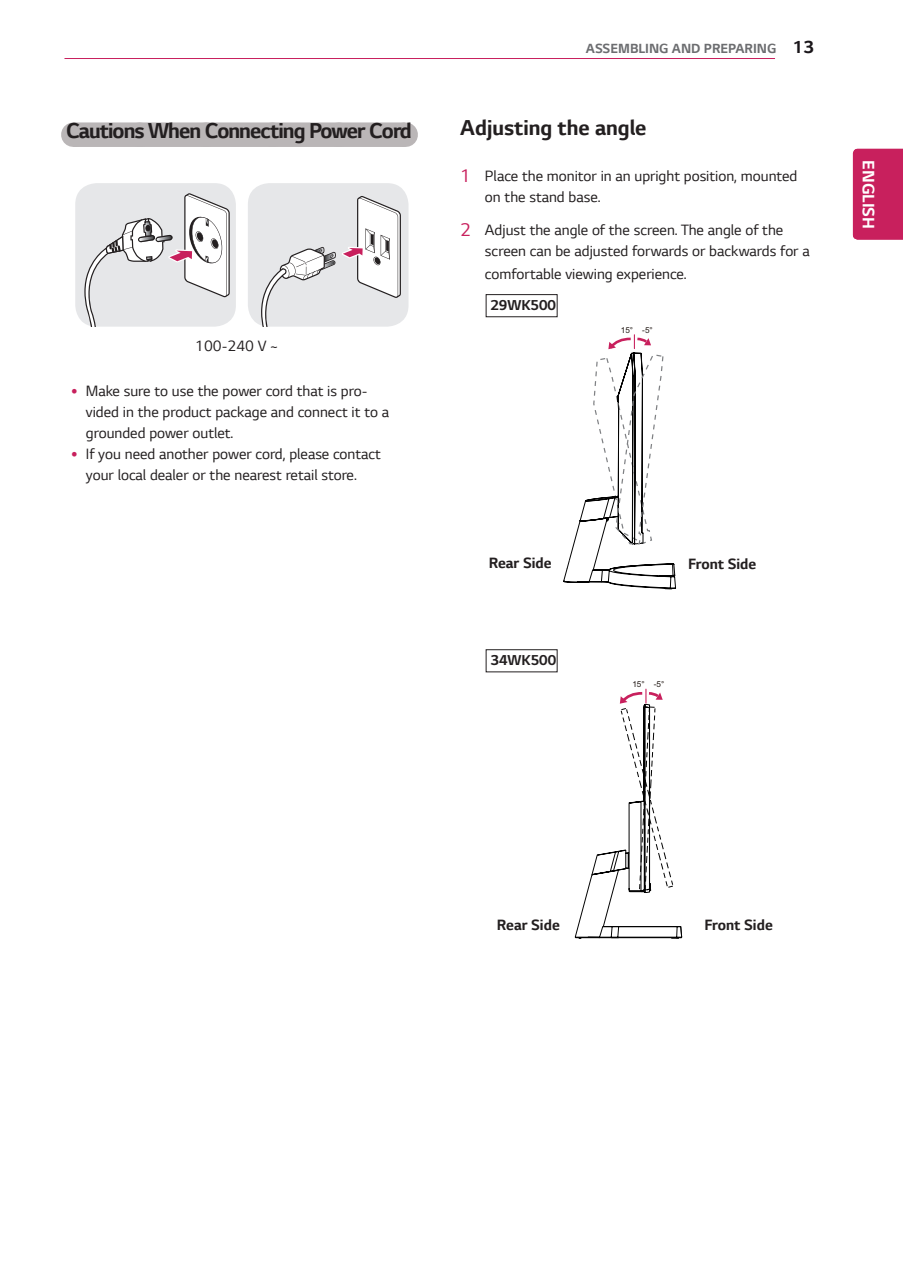
<style>
.page{position:relative;width:903px;height:1275px;background:#fff}
.page>*{position:absolute;margin:0;border:0;box-sizing:border-box;transform-origin:0 0}
.Title-3{font:700 22.75px "LG Smart";letter-spacing:-.04em;color:#231f20}
.Title-2{font:700 22.75px "LG Smart";color:#231f20}
.t1{font:700 21px "LG Smart";color:#fff}
.t2{font:700 18.38px "LG Smart";color:#1a161a}
.t3{font:700 17.5px "LG Smart";color:#fff}
.Body-Bullet{font:15.75px/21px "LG Smart";color:#231f20}
._1-Body{font:15.75px/21px "LG Smart";color:#231f20}
.Body{font:700 15.75px "LG Smart";color:#231f20}
.Body-2{font:15.75px "LG Smart";color:#231f20}
.t4{font:700 15.05px "LG Smart";color:#231f20}
.t5{font:700 14px "LG Smart";color:#6c6d70}
.t6{font:8.22px "Arial";color:#211814}
.s1{font-size:19.25px;color:#c8205d}
</style>
<div class="page">
<hr style="left:64px;top:58px;width:711px;height:1px;background:#c8205d">
<div style="left:853px;top:149px;width:50px;height:91px;background:#c8205d"></div>
<div style="left:73px;top:122px;width:332px;height:25px;background:#bab6b7"></div>
<svg style="left:140px;top:122px;width:232px;height:1px"></svg>
<svg style="left:405px;top:122px;width:1px;height:25px"></svg>
<div style="left:75px;top:183px;width:161px;height:144px;background:#e6e7e9;border-radius:21px"></div>
<svg style="left:75px;top:193px;width:155px;height:134px"></svg>
<div style="left:248px;top:183px;width:160px;height:144px;background:#e6e7e9;border-radius:21px"></div>
<svg style="left:342px;top:196px;width:59px;height:102px"></svg>
<svg style="left:248px;top:247px;width:88px;height:80px"></svg>
<div style="left:486px;top:649px;width:71px;height:23px;border:1px solid #231f20"></div>
<div style="left:486px;top:294px;width:71px;height:23px;border:1px solid #231f20"></div>
<svg style="left:574px;top:689px;width:108px;height:250px"></svg>
<svg style="left:563px;top:335px;width:113px;height:254px"></svg>
<p class="Title-3" style="left:66px;top:115px;width:347px">Cautions When Connecting Power Cord</p>
<p class="Body-2" style="left:195px;top:335px;width:84px">100-240 V ~</p>
<p class="Body-Bullet" style="left:86px;top:380px;width:305px">Make sure to use the power cord that is pro&shy;vided in the product package and connect it to a grounded power outlet.</p>
<p class="Body-Bullet" style="left:86px;top:443px;width:297px">If you need another power cord, please contact your local dealer or the nearest retail store.</p>
<p class="t5" style="left:586px;top:38px;width:192px">ASSEMBLING AND PREPARING</p>
<p class="t2" style="left:793px;top:34px;width:22px">13</p>
<p class="Title-2" style="left:460px;top:112px;width:188px">Adjusting the angle</p>
<p class="_1-Body" style="left:485px;top:165px;width:314px;text-indent:-25px"><span class="s1">1</span> Place the monitor in an upright position, mounted on the stand base.</p>
<p class="_1-Body" style="left:485px;top:219px;width:326px;text-indent:-25px"><span class="s1">2</span> Adjust the angle of the screen. The angle of the screen can be adjusted forwards or backwards for a</p>
<p class="_1-Body" style="left:485px;top:263px;width:203px">comfortable viewing experience.</p>
<p class="t4" style="left:490px;top:295px;width:67px">29WK500</p>
<p class="t6" style="left:621px;top:325px;width:34px">15° -5°</p>
<p class="t3" style="left:880px;top:160px;width:70px;rotate:90deg">ENGLISH</p>
<h2 class="t1" style="left:884px;top:174px;width:43px;rotate:90deg">ENG</h2>
<p class="Body" style="left:489px;top:552px;width:64px">Rear Side</p>
<p class="t4" style="left:491px;top:650px;width:67px">34WK500</p>
<p class="Body" style="left:688px;top:554px;width:70px">Front Side</p>
<p class="t6" style="left:632px;top:679px;width:34px">15° -5°</p>
<p class="Body" style="left:497px;top:914px;width:64px">Rear Side</p>
<p class="Body" style="left:704px;top:914px;width:70px">Front Side</p>
</div>
